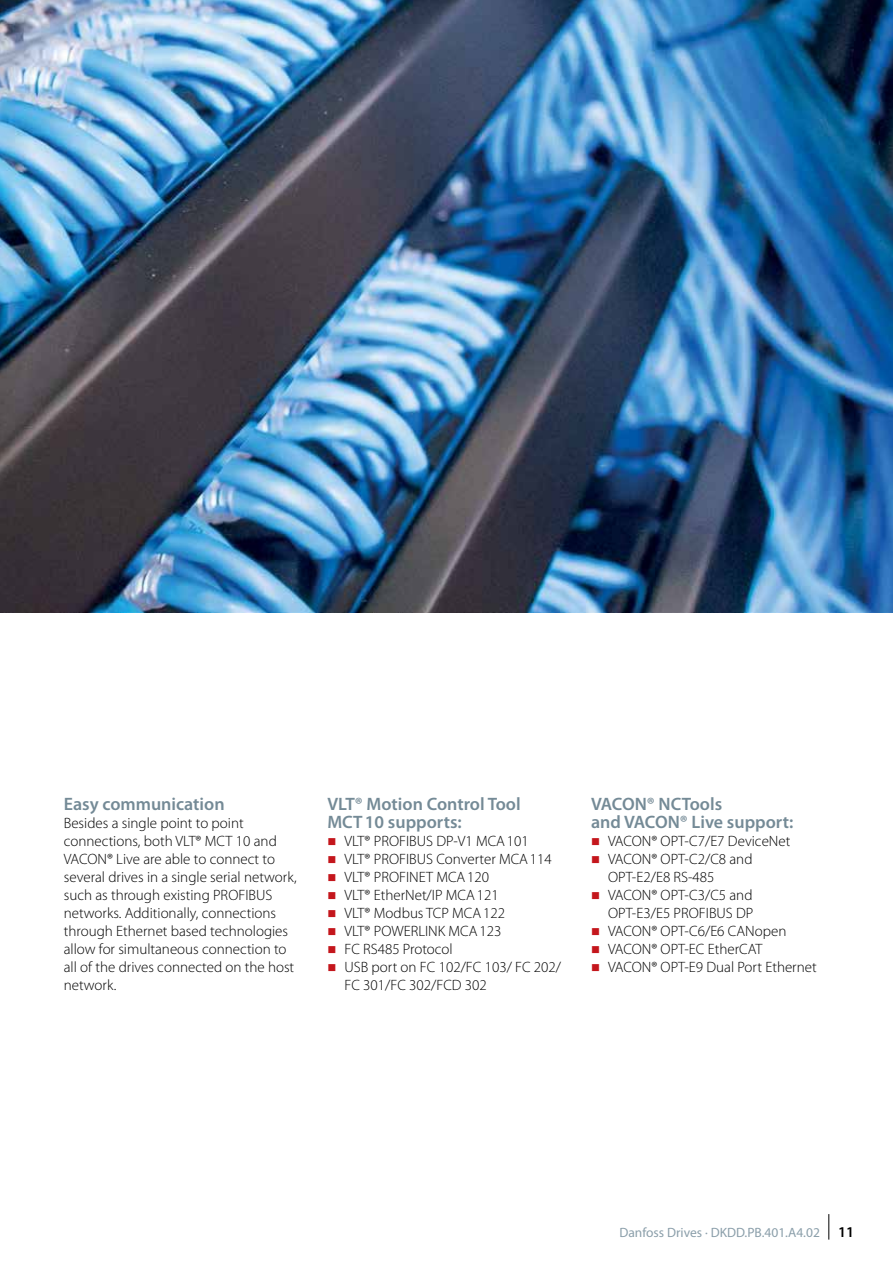
<style>
.page{position:relative;width:893px;height:1263px;background:#fff}
.page>*{position:absolute;margin:0;border:0;box-sizing:border-box;transform-origin:0 0}
.t1{font:600 18px/18px "Myriad Pro";color:#748a96}
.t2{font:300 15px/18px "Myriad Pro";color:#000}
.t3{font:13.5px "Myriad Pro";color:#8b9faa}
.s1{font-weight:600;font-size:15px;color:#000}
</style>
<div class="page">
<img style="left:0;top:0;width:893px;height:612px">
<svg style="left:828px;top:1214px;width:1px;height:25px"></svg>
<p class="t1" style="left:64px;top:795px;width:162px">Easy communication</p>
<p class="t2" style="left:64px;top:814px;width:234px">Besides a single point to point connections, both VLT® MCT 10 and VACON® Live are able to connect to several drives in a single serial network, such as through existing PROFIBUS networks. Additionally, connections through Ethernet based technologies allow for simultaneous connection to all of the drives connected on the host network.</p>
<p class="t1" style="left:327px;top:795px;width:195px">VLT® Motion Control Tool<br>MCT10 supports:</p>
<p class="t2" style="left:344px;top:832px;width:218px">VLT® PROFIBUS DP-V1 MCA101<br>VLT® PROFIBUS Converter MCA114<br>VLT® PROFINET MCA120<br>VLT® EtherNet/IP MCA121<br>VLT® Modbus TCP MCA122<br>VLT® POWERLINK MCA123<br>FC RS485 Protocol<br>USB port on FC 102/FC 103/ FC 202/<br>FC 301/FC 302/FCD 302</p>
<p class="t1" style="left:591px;top:795px;width:204px">VACON® NCTools<br>and VACON® Live support:</p>
<p class="t2" style="left:608px;top:832px;width:210px">VACON® OPT-C7/E7 DeviceNet<br>VACON® OPT-C2/C8 and<br>OPT-E2/E8 RS-485<br>VACON® OPT-C3/C5 and<br>OPT-E3/E5 PROFIBUS DP<br>VACON® OPT-C6/E6 CANopen<br>VACON® OPT-EC EtherCAT<br>VACON® OPT-E9 Dual Port Ethernet</p>
<p class="t3" style="left:619px;top:1225px;width:236px">Danfoss Drives · DKDD.PB.401.A4.02 <span class="s1">11</span></p>
</div>
